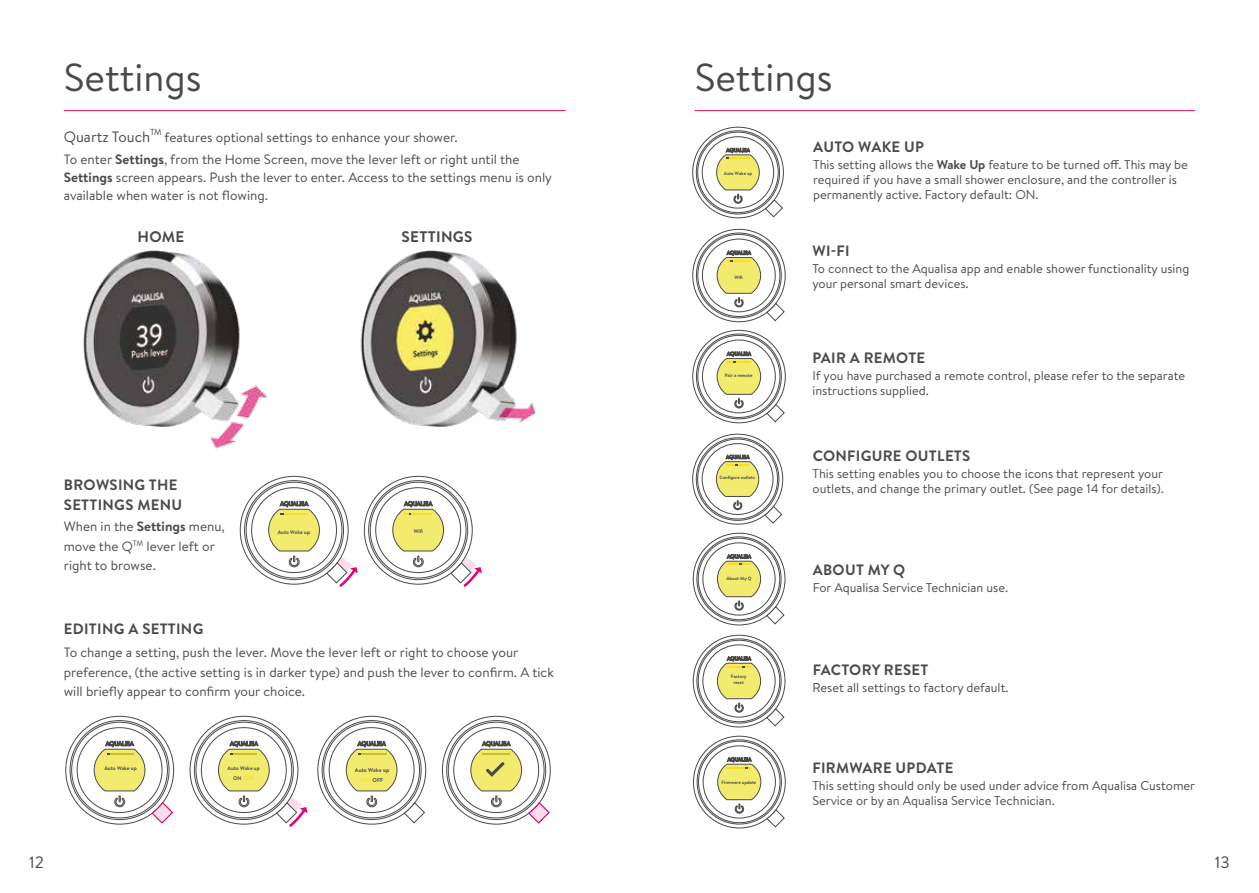
<style>
.page{position:relative;width:1259px;height:893px;background:#fff}
.page>*{position:absolute;margin:0;border:0;box-sizing:border-box;transform-origin:0 0}
.t1{font:39px "Brandon Text";color:#4a4a49}
.t2{font:16.5px "Brandon Text";color:#4a4a49}
.t3{font:700 15.3px "Brandon Text";letter-spacing:.02em;color:#4a4a49}
.t4{font:700 15px/19.5px "Brandon Text";letter-spacing:.02em;color:#4a4a49}
.t5{font:15px "Brandon Text";color:#4a4a49}
.t6{font:13.5px/19.5px "Brandon Text";color:#4a4a49}
.t7{font:12.75px/15px "Brandon Text";color:#4a4a49}
.t8{font:700 5.55px/9.8px "Brandon Text";color:#4c4a4c;text-align:center}
.t9{font:700 5.25px/9.1px "Brandon Text";color:#4c4a4c;text-align:center}
.t10{font:700 4.8px "Brandon Text";color:#4c4a4c}
.t11{font:700 4.65px/6px "Brandon Text";color:#4c4a4c;text-align:center}
.s1{font-weight:700}
.s2{color:#f9de1f}
</style>
<div class="page">
<img style="left:83px;top:250px;width:184px;height:199px">
<img style="left:360px;top:250px;width:176px;height:177px">
<hr style="left:64px;top:110px;width:502px;height:1px;background:#e61657">
<svg style="left:317px;top:715px;width:234px;height:110px"></svg>
<svg style="left:65px;top:715px;width:243px;height:112px"></svg>
<svg style="left:239px;top:475px;width:243px;height:112px"></svg>
<hr style="left:694px;top:110px;width:501px;height:1px;background:#e61657">
<svg style="left:692px;top:126px;width:94px;height:703px"></svg>
<h1 class="t1" style="left:64px;top:51px;width:139px">Settings</h1>
<p class="t5" style="left:64px;top:126px;width:99px">Quartz Touch<sup>TM</sup></p>
<p class="t6" style="left:64px;top:126px;width:457px;line-height:22.2px;text-indent:101px">features optional settings to enhance your shower.<br>To enter <span class="s1">Settings</span>, from the Home Screen, move the lever left or right until the</p>
<p class="t6" style="left:64px;top:168px;width:490px;line-height:18px"><span class="s1">Settings</span> screen appears. Push the lever to enter. Access to the settings menu is only available when water is not flowing.</p>
<p class="t3" style="left:137px;top:226px;width:48px">HOME</p>
<p class="t3" style="left:401px;top:226px;width:73px">SETTINGS</p>
<p class="t4" style="left:64px;top:475px;width:120px">BROWSING THE<br>SETTINGS MENU</p>
<p class="t6" style="left:64px;top:516px;width:162px">When in the <span class="s1">Settings</span> menu, move the Q<sup>TM</sup> lever left or right to browse.</p>
<p class="t9" style="left:278px;top:527px;width:34px">Auto Wake up</p>
<p class="t9" style="left:414px;top:527px;width:11px">Wifi</p>
<p class="t4" style="left:64px;top:618px;width:141px">EDITING A SETTING</p>
<p class="t6" style="left:64px;top:642px;width:491px">To change a setting, push the lever. Move the lever left or right to choose your preference, (the active setting is in darker type) and push the lever to confirm. A tick will briefly appear to confirm your choice.</p>
<p class="t9" style="left:104px;top:764px;width:34px">Auto Wake up</p>
<p class="t9" style="left:227px;top:764px;width:34px">Auto Wake up<br>ON <span class="s2">OFF</span></p>
<p class="t8" style="left:355px;top:765px;width:36px">Auto Wake up<br><span class="s2">ON</span> OFF</p>
<h1 class="t1" style="left:694px;top:51px;width:139px">Settings</h1>
<p class="t11" style="left:724px;top:171px;width:30px">Auto Wake up</p>
<p class="t10" style="left:734px;top:274px;width:10px">Wifi</p>
<p class="t10" style="left:725px;top:372px;width:29px">Pair a remote</p>
<p class="t11" style="left:719px;top:475px;width:37px">Configure outlets</p>
<p class="t11" style="left:726px;top:576px;width:27px">About My Q</p>
<p class="t11" style="left:731px;top:673px;width:17px">Factory reset</p>
<p class="t11" style="left:721px;top:779px;width:36px">Firmware update</p>
<p class="t4" style="left:813px;top:137px;width:112px">AUTO WAKE UP</p>
<p class="t7" style="left:813px;top:157px;width:376px">This setting allows the <span class="s1">Wake Up</span> feature to be turned off. This may be required if you have a small shower enclosure, and the controller is permanently active. Factory default: ON.</p>
<p class="t4" style="left:812px;top:240px;width:39px">WI-FI</p>
<p class="t7" style="left:812px;top:260px;width:378px">To connect to the Aqualisa app and enable shower functionality using your personal smart devices.</p>
<p class="t4" style="left:812px;top:348px;width:114px">PAIR A REMOTE</p>
<p class="t7" style="left:812px;top:368px;width:374px">If you have purchased a remote control, please refer to the separate instructions supplied.</p>
<p class="t4" style="left:812px;top:446px;width:159px">CONFIGURE OUTLETS</p>
<p class="t7" style="left:812px;top:466px;width:353px">This setting enables you to choose the icons that represent your outlets, and change the primary outlet. (See page 14 for details).</p>
<p class="t4" style="left:813px;top:560px;width:94px">ABOUT MY Q</p>
<p class="t7" style="left:812px;top:580px;width:197px">For Aqualisa Service Technician use.</p>
<p class="t4" style="left:812px;top:660px;width:117px">FACTORY RESET</p>
<p class="t7" style="left:812px;top:680px;width:197px">Reset all settings to factory default.</p>
<p class="t4" style="left:812px;top:757px;width:142px">FIRMWARE UPDATE</p>
<p class="t7" style="left:812px;top:777px;width:384px">This setting should only be used under advice from Aqualisa Customer<br>Service or by an Aqualisa Service Technician.</p>
<p class="t2" style="left:29px;top:851px;width:16px">12</p>
<p class="t2" style="left:1215px;top:851px;width:16px">13</p>
</div>
